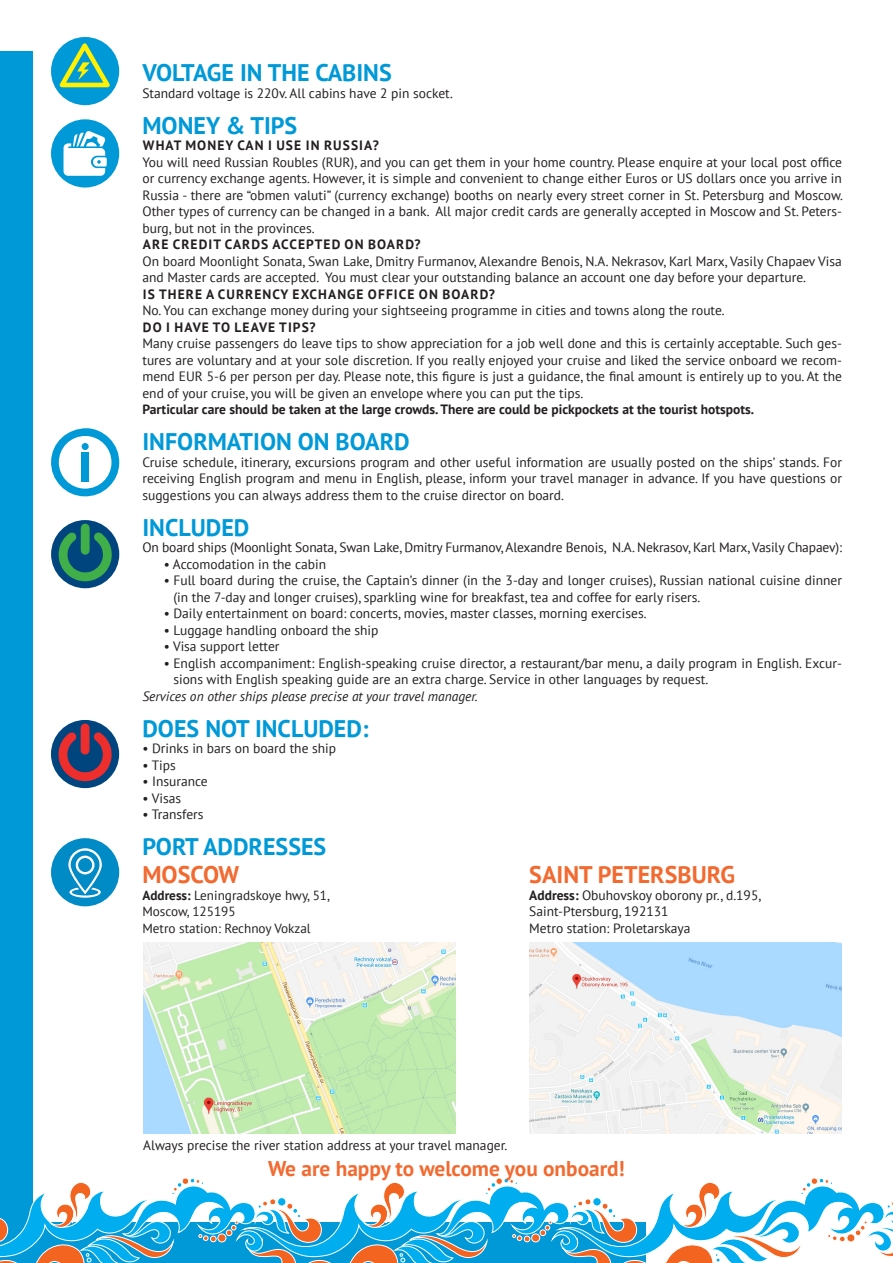
<style>
.page{position:relative;width:893px;height:1263px;background:#fff}
.page>*{position:absolute;margin:0;border:0;box-sizing:border-box;transform-origin:0 0}
.подзаг{font:700 24px "PT Sans";color:#0099d8}
.подзаг-2{font:700 24px "PT Sans";color:#f26a30}
.основной{font:700 21.3px "PT Sans";color:#f26a30}
.основной-2{font:13.5px/16.5px "PT Sans";color:#231f20}
.основной-3{font:700 13.5px "PT Sans";letter-spacing:.08em;color:#231f20}
.основной-4{font:700 13.5px "PT Sans";color:#231f20}
.основной-5{font:italic 13.5px "PT Sans";color:#231f20}
.основной-6{font:13.2px "PT Sans";color:#231f20}
.s1{font-weight:700}
</style>
<div class="page">
<div style="left:0;top:51px;width:646px;height:1212px;background:#0099d8"></div>
<div style="left:34px;top:33px;width:825px;height:1188px;background:#fff"></div>
<svg style="left:0;top:1177px;width:893px;height:86px"></svg>
<img style="left:143px;top:943px;width:313px;height:190px">
<img style="left:529px;top:943px;width:313px;height:190px">
<div style="left:51px;top:37px;width:68px;height:68px;background:#0099d8;border-radius:50%"></div>
<svg style="left:60px;top:43px;width:50px;height:44px"></svg>
<div style="left:51px;top:119px;width:68px;height:69px;background:#0099d8;border-radius:50%"></div>
<svg style="left:64px;top:131px;width:43px;height:45px"></svg>
<svg style="left:51px;top:428px;width:69px;height:69px"></svg>
<div style="left:82px;top:452px;width:7px;height:30px;background:#0099d8"></div>
<div style="left:81px;top:443px;width:8px;height:7px;background:#0099d8;border-radius:50%"></div>
<div style="left:51px;top:520px;width:68px;height:68px;background:#01457f;border-radius:50%"></div>
<svg style="left:58px;top:524px;width:54px;height:57px"></svg>
<div style="left:51px;top:720px;width:68px;height:68px;background:#01457f;border-radius:50%"></div>
<svg style="left:58px;top:723px;width:54px;height:58px"></svg>
<div style="left:51px;top:838px;width:68px;height:68px;background:#008ac6;border-radius:50%"></div>
<svg style="left:68px;top:848px;width:34px;height:50px"></svg>
<p class="подзаг" style="left:142px;top:57px;width:251px">VOLTAGE IN THE CABINS</p>
<p class="основной-2" style="left:142px;top:85px;width:312px">Standard voltage is 220v. All cabins have 2 pin socket.</p>
<p class="подзаг" style="left:142px;top:110px;width:156px">MONEY &amp; TIPS</p>
<p class="основной-3" style="left:143px;top:137px;width:238px">WHAT MONEY CAN I USE IN RUSSIA?</p>
<p class="основной-2" style="left:142px;top:154px;width:702px;text-align:justify">You will need Russian Roubles (RUR), and you can get them in your home country. Please enquire at your local post office or currency exchange agents. However, it is simple and convenient to change either Euros or US dollars once you arrive in Russia - there are “obmen valuti” (currency exchange) booths on nearly every street corner in St. Petersburg and Moscow.<br>Other types of currency can be changed in a bank. All major credit cards are generally accepted in Moscow and St. Peters&shy;burg, but not in the provinces.</p>
<p class="основной-3" style="left:143px;top:236px;width:279px">ARE CREDIT CARDS ACCEPTED ON BOARD?</p>
<p class="основной-2" style="left:142px;top:253px;width:701px">On board Moonlight Sonata, Swan Lake, Dmitry Furmanov, Alexandre Benois, N.A. Nekrasov, Karl Marx, Vasily Chapaev Visa and Master cards are accepted. You must clear your outstanding balance an account one day before your departure.</p>
<p class="основной-3" style="left:143px;top:285px;width:354px">IS THERE A CURRENCY EXCHANGE OFFICE ON BOARD?</p>
<p class="основной-2" style="left:142px;top:302px;width:584px">No. You can exchange money during your sightseeing programme in cities and towns along the route.</p>
<p class="основной-3" style="left:143px;top:318px;width:174px">DO I HAVE TO LEAVE TIPS?</p>
<p class="основной-2" style="left:142px;top:335px;width:701px;text-align:justify">Many cruise passengers do leave tips to show appreciation for a job well done and this is certainly acceptable. Such ges&shy;tures are voluntary and at your sole discretion. If you really enjoyed your cruise and liked the service onboard we recom&shy;mend EUR 5-6 per person per day. Please note, this figure is just a guidance, the final amount is entirely up to you. At the end of your cruise, you will be given an envelope where you can put the tips.</p>
<p class="основной-4" style="left:142px;top:401px;width:613px">Particular care should be taken at the large crowds. There are could be pickpockets at the tourist hotspots.</p>
<p class="подзаг" style="left:142px;top:426px;width:269px">INFORMATION ON BOARD</p>
<p class="основной-2" style="left:142px;top:454px;width:701px;text-align:justify">Cruise schedule, itinerary, excursions program and other useful information are usually posted on the ships’ stands. For receiving English program and menu in English, please, inform your travel manager in advance. If you have questions or suggestions you can always address them to the cruise director on board.</p>
<p class="подзаг" style="left:142px;top:512px;width:108px">INCLUDED</p>
<p class="основной-2" style="left:142px;top:539px;width:701px">Оn board ships (Moonlight Sonata, Swan Lake, Dmitry Furmanov, Alexandre Benois, N.A. Nekrasov, Karl Marx, Vasily Chapaev):</p>
<p class="основной-2" style="left:164px;top:556px;width:164px">• Accomodation in the cabin</p>
<p class="основной-2" style="left:173px;top:572px;width:670px;text-indent:-10px">• Full board during the cruise, the Captain’s dinner (in the 3-day and longer cruises), Russian national cuisine dinner (in the 7-day and longer cruises), sparkling wine for breakfast, tea and coffee for early risers.</p>
<p class="основной-2" style="left:164px;top:605px;width:484px">• Daily entertainment on board: concerts, movies, master classes, morning exercises.</p>
<p class="основной-2" style="left:164px;top:622px;width:216px">• Luggage handling onboard the ship</p>
<p class="основной-2" style="left:164px;top:638px;width:117px">• Visa support letter</p>
<p class="основной-2" style="left:173px;top:655px;width:670px;text-indent:-10px">• English accompaniment: English-speaking cruise director, a restaurant/bar menu, a daily program in English. Excur&shy;sions with English speaking guide are an extra charge. Service in other languages by request.</p>
<p class="основной-5" style="left:142px;top:688px;width:337px">Services on other ships please precise at your travel manager.</p>
<p class="подзаг" style="left:142px;top:713px;width:228px">DOES NOT INCLUDED:</p>
<p class="основной-2" style="left:142px;top:740px;width:195px">• Drinks in bars on board the ship</p>
<p class="основной-2" style="left:142px;top:757px;width:35px">• Tips</p>
<p class="основной-2" style="left:142px;top:773px;width:67px">• Insurance</p>
<p class="основной-2" style="left:142px;top:790px;width:40px">• Visas</p>
<p class="основной-2" style="left:142px;top:806px;width:63px">• Transfers</p>
<p class="подзаг" style="left:142px;top:831px;width:185px">PORT ADDRESSES</p>
<p class="подзаг-2" style="left:142px;top:859px;width:98px">MOSCOW</p>
<p class="основной-6" style="left:142px;top:886px;width:189px"><span class="s1">Address:</span> Leningradskoye hwy, 51,</p>
<p class="основной-6" style="left:142px;top:903px;width:95px">Moscow, 125195</p>
<p class="основной-6" style="left:142px;top:919px;width:170px">Metro station: Rechnoy Vokzal</p>
<p class="подзаг-2" style="left:529px;top:859px;width:207px">SAINT PETERSBURG</p>
<p class="основной-2" style="left:529px;top:886px;width:234px"><span class="s1">Address:</span> Obuhovskoy oborony pr., d.195,<br>Saint-Ptersburg, 192131</p>
<p class="основной-2" style="left:529px;top:919px;width:163px">Metro station: Proletarskaya</p>
<p class="основной-2" style="left:143px;top:1137px;width:366px">Always precise the river station address at your travel manager.</p>
<p class="основной" style="left:268px;top:1154px;width:358px">We are happy to welcome you onboard!</p>
</div>
